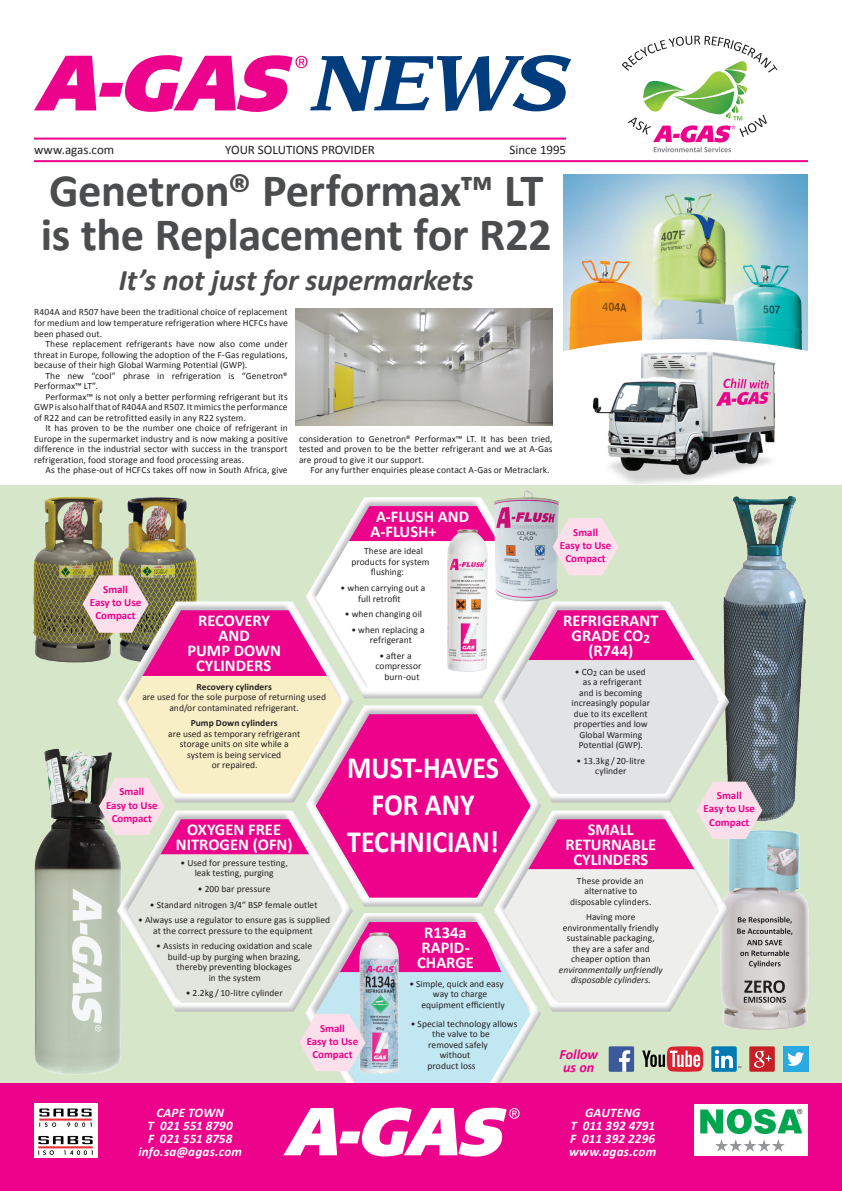
<style>
.page{position:relative;width:842px;height:1191px;background:#fff}
.page>*{position:absolute;margin:0;border:0;box-sizing:border-box;transform-origin:0 0}
.t1{font:700 46.5px/44px "Calibri";letter-spacing:-.01em;color:#4b4c4d}
.t2{font:700 31px/37.2px "Calibri";color:#fff;text-align:center;scale:.9 1}
.t3{font:italic 700 30px "Calibri";letter-spacing:-.005em;color:#4b4c4d}
.t4{font:700 16.5px/15px "Calibri";color:#fff;text-align:center}
.t5{font:italic 700 14.1px/12.6px "Calibri";color:#ed028c}
.t6{font:italic 700 13.1px "Calibri";letter-spacing:.01em;color:#fff}
.t7{font:13px "Calibri";letter-spacing:-.005em;color:#231f20}
.t8{font:700 10.9px "Calibri";color:#ed028c}
.t9{font:9.5px/10.5px "Calibri";letter-spacing:.005em;color:#231f20;text-align:center}
.s1{font-weight:700}
.s2{font-style:italic}
</style>
<div class="page">
<img style="left:564px;top:174px;width:244px;height:165px">
<svg style="left:563px;top:339px;width:245px;height:13px"></svg>
<img style="left:580px;top:349px;width:216px;height:137px">
<div style="left:0;top:486px;width:842px;height:598px;background:#d6e6c8"></div>
<div style="left:304px;top:912px;width:237px;height:203px;background:#a8a9ad;opacity:.75"></div>
<img style="left:296px;top:308px;width:257px;height:118px">
<img style="left:118px;top:500px;width:79px;height:75px">
<img style="left:33px;top:497px;width:80px;height:166px">
<hr style="left:34px;top:138px;width:532px;height:2px;background:#ed028c">
<hr style="left:34px;top:160px;width:774px;height:2px;background:#ed028c">
<svg style="left:34px;top:55px;width:537px;height:57px"></svg>
<svg style="left:622px;top:36px;width:155px;height:116px"></svg>
<div style="left:0;top:1083px;width:842px;height:108px;background:#ed028c"></div>
<img style="left:34px;top:1103px;width:63px;height:54px">
<svg style="left:283px;top:1107px;width:237px;height:50px"></svg>
<div style="left:694px;top:1104px;width:114px;height:51px;background:#fff"></div>
<svg style="left:700px;top:1109px;width:102px;height:42px"></svg>
<img style="left:34px;top:748px;width:87px;height:327px">
<img style="left:723px;top:496px;width:83px;height:325px">
<img style="left:722px;top:830px;width:87px;height:199px">
<svg style="left:737px;top:916px;width:55px;height:51px;background:#b5b1b0"></svg>
<svg style="left:744px;top:980px;width:42px;height:22px"></svg>
<div style="left:304px;top:704px;width:237px;height:203px;background:#a8a9ad;opacity:.75"></div>
<div style="left:116px;top:810px;width:237px;height:202px;background:#a8a9ad;opacity:.75"></div>
<div style="left:116px;top:601px;width:237px;height:202px;background:#a8a9ad;opacity:.75"></div>
<div style="left:492px;top:601px;width:237px;height:202px;background:#a8a9ad;opacity:.75"></div>
<div style="left:492px;top:810px;width:237px;height:202px;background:#a8a9ad;opacity:.75"></div>
<div style="left:304px;top:496px;width:237px;height:203px;background:#a8a9ad;opacity:.75"></div>
<img style="left:493px;top:489px;width:66px;height:112px">
<div style="left:783px;top:1046px;width:25px;height:25px;background:#2aaae1"></div>
<svg style="left:787px;top:1052px;width:17px;height:14px"></svg>
<div style="left:609px;top:1046px;width:25px;height:25px;background:#3c5a99"></div>
<svg style="left:619px;top:1050px;width:11px;height:21px"></svg>
<svg style="left:642px;top:1046px;width:61px;height:25px"></svg>
<div style="left:749px;top:1046px;width:26px;height:25px;background:#c62026;border-radius:2px"></div>
<svg style="left:754px;top:1050px;width:17px;height:17px"></svg>
<img style="left:359px;top:932px;width:39px;height:141px">
<svg style="left:526px;top:781px;width:236px;height:88px"></svg>
<svg style="left:83px;top:575px;width:247px;height:101px"></svg>
<svg style="left:99px;top:777px;width:213px;height:77px"></svg>
<img style="left:448px;top:530px;width:39px;height:141px">
<svg style="left:553px;top:518px;width:66px;height:57px"></svg>
<svg style="left:299px;top:1013px;width:66px;height:58px;background:#eddee4"></svg>
<div style="left:711px;top:1046px;width:26px;height:25px;background:#007bb6;border-radius:2px"></div>
<svg style="left:715px;top:1049px;width:26px;height:19px"></svg>
<p class="t7" style="left:34px;top:141px;width:82px">www.agas.com</p>
<p class="t7" style="left:225px;top:141px;width:151px">YOUR SOLUTIONS PROVIDER</p>
<p class="t7" style="left:510px;top:141px;width:58px">Since 1995</p>
<p class="t1" style="left:41px;top:168px;width:513px">Genetron® Performax™ LT is the Replacement for R22</p>
<p class="t3" style="left:119px;top:261px;width:356px">It’s not just for supermarkets</p>
<p class="t9" style="left:34px;top:307px;width:255px;text-align:justify">R404A and R507 have been the traditional choice of replacement for medium and low temperature refrigeration where HCFCs have been phased out.</p>
<p class="t9" style="left:34px;top:339px;width:255px;text-align:justify;text-indent:11px">These replacement refrigerants have now also come under threat in Europe, following the adoption of the F-Gas regulations, because of their high Global Warming Potential (GWP).</p>
<p class="t9" style="left:34px;top:370px;width:255px;text-align:left;text-indent:11px">The new “cool” phrase in refrigeration is “Genetron®<br>Performax™ LT”.</p>
<p class="t9" style="left:34px;top:391px;width:255px;text-align:justify;text-indent:11px">Performax™ is not only a better performing refrigerant but its GWP is also half that of R404A and R507. It mimics the performance of R22 and can be retrofitted easily in any R22 system.</p>
<p class="t9" style="left:34px;top:423px;width:255px;text-align:justify;text-indent:11px">It has proven to be the number one choice of refrigerant in Europe in the supermarket industry and is now making a positive difference in the industrial sector with success in the transport refrigeration, food storage and food processing areas.</p>
<p class="t9" style="left:46px;top:465px;width:244px">As the phase-out of HCFCs takes off now in South Africa, give</p>
<p class="t9" style="left:299px;top:433px;width:255px;text-align:justify">consideration to Genetron® Performax™ LT. It has been tried, tested and proven to be the better refrigerant and we at A-Gas are proud to give it our support.</p>
<p class="t9" style="left:310px;top:465px;width:241px">For any further enquiries please contact A-Gas or Metraclark.</p>
<p class="t4" style="left:371px;top:509px;width:100px;text-align:left;text-indent:6px">A-FLUSH AND<br>A-FLUSH+</p>
<p class="t9" style="left:364px;top:546px;width:60px">These are ideal</p>
<p class="t9" style="left:351px;top:556px;width:80px">products for system</p>
<p class="t9" style="left:371px;top:567px;width:35px">flushing:</p>
<p class="t9" style="left:358px;top:582px;width:69px;text-align:left;text-indent:-18px">• when carrying out a full retrofit</p>
<p class="t9" style="left:345px;top:609px;width:79px">• when changing oil</p>
<p class="t9" style="left:370px;top:624px;width:56px;text-align:left;text-indent:-19px">• when replacing a refrigerant</p>
<p class="t9" style="left:379px;top:650px;width:34px">• after a</p>
<p class="t9" style="left:375px;top:661px;width:47px">compressor</p>
<p class="t9" style="left:384px;top:671px;width:37px">burn-out</p>
<p class="t8" style="left:103px;top:582px;width:26px">Small</p>
<p class="t8" style="left:90px;top:595px;width:53px">Easy to Use</p>
<p class="t8" style="left:95px;top:609px;width:42px">Compact</p>
<p class="t4" style="left:187px;top:612px;width:95px">RECOVERY<br>AND<br>PUMP DOWN<br>CYLINDERS</p>
<p class="t9" style="left:142px;top:681px;width:185px"><span class="s1">Recovery cylinders<br></span>are used for the sole purpose of returning used and/or contaminated refrigerant.</p>
<p class="t9" style="left:168px;top:718px;width:133px"><span class="s1">Pump Down cylinders<br></span>are used as temporary refrigerant storage units on site while a system is being serviced<br>or repaired.</p>
<p class="t2" style="left:347px;top:749px;width:170px">MUST-HAVES<br>FOR ANY<br>TECHNICIAN!</p>
<p class="t8" style="left:119px;top:785px;width:26px">Small</p>
<p class="t8" style="left:106px;top:798px;width:53px">Easy to Use</p>
<p class="t8" style="left:112px;top:811px;width:42px">Compact</p>
<p class="t4" style="left:176px;top:821px;width:118px">OXYGEN FREE<br>NITROGEN (OFN)</p>
<p class="t9" style="left:181px;top:857px;width:109px">• Used for pressure testing, leak testing, purging</p>
<p class="t9" style="left:198px;top:883px;width:74px">• 200 bar pressure</p>
<p class="t9" style="left:150px;top:899px;width:169px">• Standard nitrogen 3/4” BSP female outlet</p>
<p class="t9" style="left:138px;top:915px;width:194px">• Always use a regulator to ensure gas is supplied at the correct pressure to the equipment</p>
<p class="t9" style="left:156px;top:941px;width:157px">• Assists in reducing oxidation and scale build-up by purging when brazing, thereby preventing blockages<br>in the system</p>
<p class="t9" style="left:186px;top:988px;width:98px">• 2.2kg / 10-litre cylinder</p>
<p class="t4" style="left:417px;top:924px;width:58px">R134a<br>RAPID-<br>CHARGE</p>
<p class="t9" style="left:409px;top:978px;width:96px">• Simple, quick and easy</p>
<p class="t9" style="left:433px;top:989px;width:56px">way to charge</p>
<p class="t9" style="left:421px;top:999px;width:85px">equipment efficiently</p>
<p class="t9" style="left:411px;top:1018px;width:108px">• Special technology allows</p>
<p class="t9" style="left:432px;top:1029px;width:59px">the valve to be</p>
<p class="t9" style="left:428px;top:1039px;width:61px">removed safely</p>
<p class="t9" style="left:440px;top:1050px;width:32px">without</p>
<p class="t9" style="left:428px;top:1060px;width:50px">product loss</p>
<p class="t8" style="left:320px;top:1021px;width:26px">Small</p>
<p class="t8" style="left:307px;top:1034px;width:53px">Easy to Use</p>
<p class="t8" style="left:312px;top:1047px;width:42px">Compact</p>
<p class="t6" style="left:156px;top:1104px;width:69px">CAPE TOWN</p>
<p class="t6" style="left:148px;top:1117px;width:87px">T 021 551 8790</p>
<p class="t6" style="left:148px;top:1129px;width:86px">F 021 551 8758</p>
<p class="t6" style="left:138px;top:1142px;width:105px">info.sa@agas.com</p>
<p class="t8" style="left:573px;top:525px;width:26px">Small</p>
<p class="t8" style="left:560px;top:538px;width:53px">Easy to Use</p>
<p class="t8" style="left:565px;top:551px;width:42px">Compact</p>
<p class="t4" style="left:563px;top:612px;width:97px">REFRIGERANT<br>GRADE CO<sub>2 </sub>(R744)</p>
<p class="t9" style="left:572px;top:666px;width:80px">• CO<sub>2</sub> can be used as a refrigerant<br>and is becoming increasingly popular due to its excellent properties and low<br>Global Warming<br>Potential (GWP).</p>
<p class="t9" style="left:576px;top:755px;width:70px">• 13.3kg / 20-litre cylinder</p>
<p class="t4" style="left:565px;top:821px;width:92px">SMALL<br>RETURNABLE<br>CYLINDERS</p>
<p class="t9" style="left:570px;top:875px;width:83px">These provide an alternative to disposable cylinders.</p>
<p class="t9" style="left:559px;top:912px;width:105px">Having more environmentally friendly sustainable packaging, they are a safer and cheaper option than <span class="s2">environmentally unfriendly disposable cylinders</span>.</p>
<p class="t5" style="left:559px;top:1048px;width:40px">Follow us on</p>
<p class="t6" style="left:585px;top:1104px;width:57px">GAUTENG</p>
<p class="t6" style="left:570px;top:1117px;width:86px">T 011 392 4791</p>
<p class="t6" style="left:570px;top:1129px;width:87px">F 011 392 2296</p>
<p class="t6" style="left:569px;top:1142px;width:89px">www.agas.com</p>
<p class="t8" style="left:717px;top:788px;width:26px">Small</p>
<p class="t8" style="left:704px;top:802px;width:53px">Easy to Use</p>
<p class="t8" style="left:709px;top:815px;width:42px">Compact</p>
</div>
